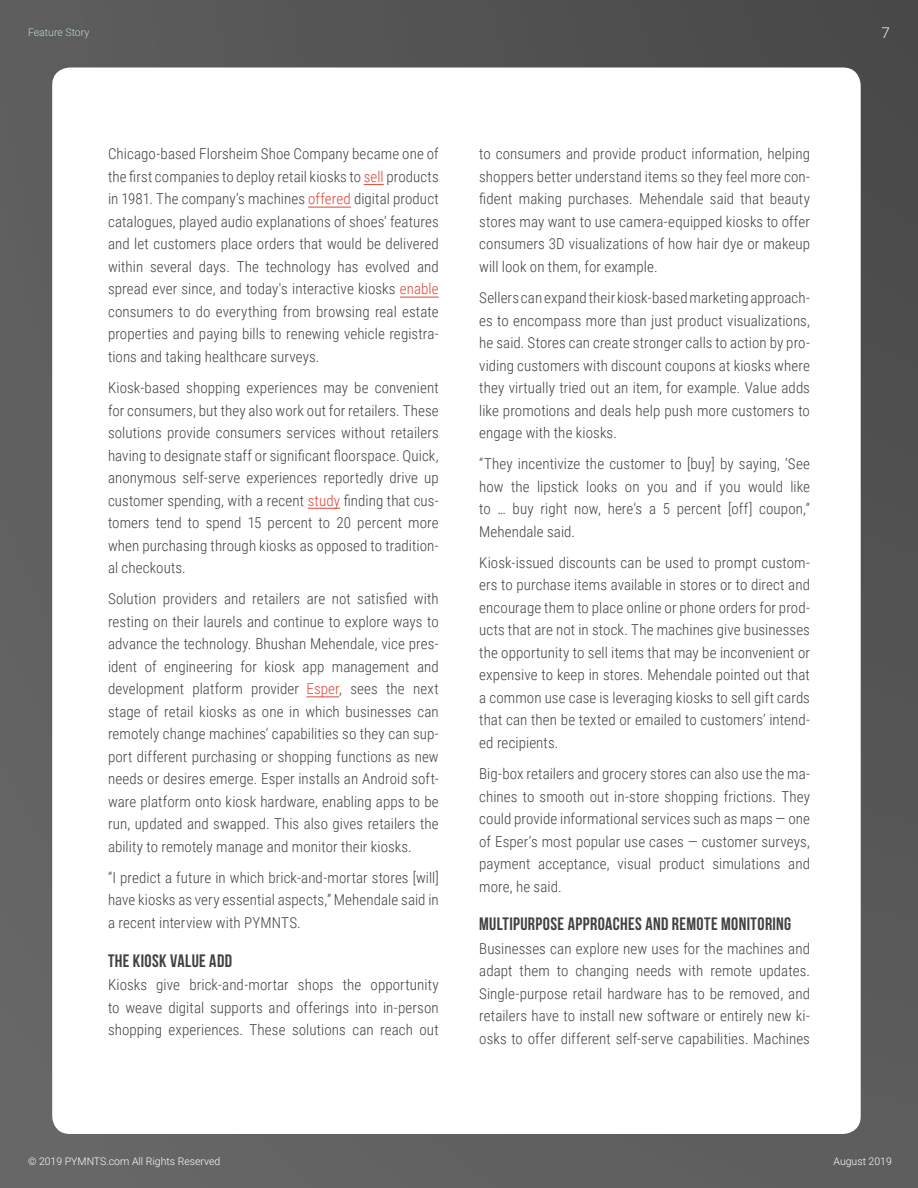
<style>
.page{position:relative;width:918px;height:1188px;background:#fff}
.page>*{position:absolute;margin:0;border:0;box-sizing:border-box;transform-origin:0 0}
.Body_heading_Grey{font:700 18px "Bebas Neue";letter-spacing:.02em;color:#414042}
.Body{font:300 15px/22.5px "Roboto Condensed";letter-spacing:.005em;color:#414042;text-align:justify}
._02_-_Footer_Page{font:300 15px "Gotham";color:#fff}
.t1{font:300 10.5px "Roboto";color:#fff}
._01_-_Footer_Text{font:300 10.5px "Roboto";color:#bbd9d7}
.s1{color:#dd4635}
</style>
<div class="page">
<div style="left:0;top:0;width:918px;height:1188px;background:linear-gradient(to right,#626263,#515152)"></div>
<div style="left:52px;top:68px;width:809px;height:1066px;background:#fff;border-radius:18px"></div>
<svg style="left:364px;top:184px;width:20px;height:1px"></svg>
<hr style="left:308px;top:207px;width:43px;height:1px;background:#dd4635">
<hr style="left:400px;top:297px;width:39px;height:1px;background:#dd4635">
<hr style="left:308px;top:508px;width:32px;height:1px;background:#dd4635">
<hr style="left:306px;top:697px;width:33px;height:1px;background:#dd4635">
<p class="_01_-_Footer_Text" style="left:28px;top:25px;width:63px">Feature Story</p>
<p class="_02_-_Footer_Page" style="left:881px;top:24px;width:10px">7</p>
<p class="Body" style="left:108px;top:142px;width:332px">Chicago-based Florsheim Shoe Company became one of the first companies to deploy retail kiosks to <span class="s1">sell</span> products in 1981. The company’s machines <span class="s1">offered</span> digital product catalogues, played audio explanations of shoes’ features and let customers place orders that would be delivered within several days. The technology has evolved and spread ever since, and today's interactive kiosks <span class="s1">enable </span>consumers to do everything from browsing real estate properties and paying bills to renewing vehicle registra&shy;tions and taking healthcare surveys.</p>
<p class="Body" style="left:108px;top:376px;width:332px">Kiosk-based shopping experiences may be convenient for consumers, but they also work out for retailers. These solutions provide consumers services without retailers having to designate staff or significant floorspace. Quick, anonymous self-serve experiences reportedly drive up customer spending, with a recent <span class="s1">study</span> finding that cus&shy;tomers tend to spend 15 percent to 20 percent more when purchasing through kiosks as opposed to tradition&shy;al checkouts.</p>
<p class="Body" style="left:108px;top:587px;width:332px">Solution providers and retailers are not satisfied with resting on their laurels and continue to explore ways to advance the technology. Bhushan Mehendale, vice pres&shy;ident of engineering for kiosk app management and development platform provider <span class="s1">Esper</span>, sees the next stage of retail kiosks as one in which businesses can remotely change machines’ capabilities so they can sup&shy;port different purchasing or shopping functions as new needs or desires emerge. Esper installs an Android soft&shy;ware platform onto kiosk hardware, enabling apps to be run, updated and swapped. This also gives retailers the ability to remotely manage and monitor their kiosks.</p>
<p class="Body" style="left:108px;top:866px;width:332px">“I predict a future in which brick-and-mortar stores [will] have kiosks as very essential aspects,” Mehendale said in a recent interview with PYMNTS.</p>
<p class="Body_heading_Grey" style="left:108px;top:951px;width:126px">THE KIOSK VALUE ADD</p>
<p class="Body" style="left:108px;top:973px;width:332px">Kiosks give brick-and-mortar shops the opportunity to weave digital supports and offerings into in-person shopping experiences. These solutions can reach out</p>
<p class="Body" style="left:479px;top:142px;width:332px">to consumers and provide product information, helping shoppers better understand items so they feel more con&shy;fident making purchases. Mehendale said that beauty stores may want to use camera-equipped kiosks to offer consumers 3D visualizations of how hair dye or makeup will look on them, for example.</p>
<p class="Body" style="left:479px;top:286px;width:332px">Sellers can expand their kiosk-based marketing approach&shy;es to encompass more than just product visualizations, he said. Stores can create stronger calls to action by pro&shy;viding customers with discount coupons at kiosks where they virtually tried out an item, for example. Value adds like promotions and deals help push more customers to engage with the kiosks.</p>
<p class="Body" style="left:479px;top:452px;width:332px">“They incentivize the customer to [buy] by saying, ‘See how the lipstick looks on you and if you would like to … buy right now, here’s a 5 percent [off] coupon,” Mehendale said.</p>
<p class="Body" style="left:479px;top:551px;width:332px">Kiosk-issued discounts can be used to prompt custom&shy;ers to purchase items available in stores or to direct and encourage them to place online or phone orders for prod&shy;ucts that are not in stock. The machines give businesses the opportunity to sell items that may be inconvenient or expensive to keep in stores. Mehendale pointed out that a common use case is leveraging kiosks to sell gift cards that can then be texted or emailed to customers’ intend&shy;ed recipients.</p>
<p class="Body" style="left:479px;top:762px;width:332px">Big-box retailers and grocery stores can also use the ma&shy;chines to smooth out in-store shopping frictions. They could provide informational services such as maps — one of Esper’s most popular use cases — customer surveys, payment acceptance, visual product simulations and more, he said.</p>
<p class="Body_heading_Grey" style="left:479px;top:914px;width:314px">MULTIPURPOSE APPROACHES AND REMOTE MONITORING</p>
<p class="Body" style="left:479px;top:937px;width:332px">Businesses can explore new uses for the machines and adapt them to changing needs with remote updates.<br>Single-purpose retail hardware has to be removed, and retailers have to install new software or entirely new ki&shy;osks to offer different self-serve capabilities. Machines</p>
<p class="t1" style="left:28px;top:1154px;width:194px">© 2019 PYMNTS.com All Rights Reserved</p>
<p class="t1" style="left:834px;top:1154px;width:60px">August 2019</p>
</div>
